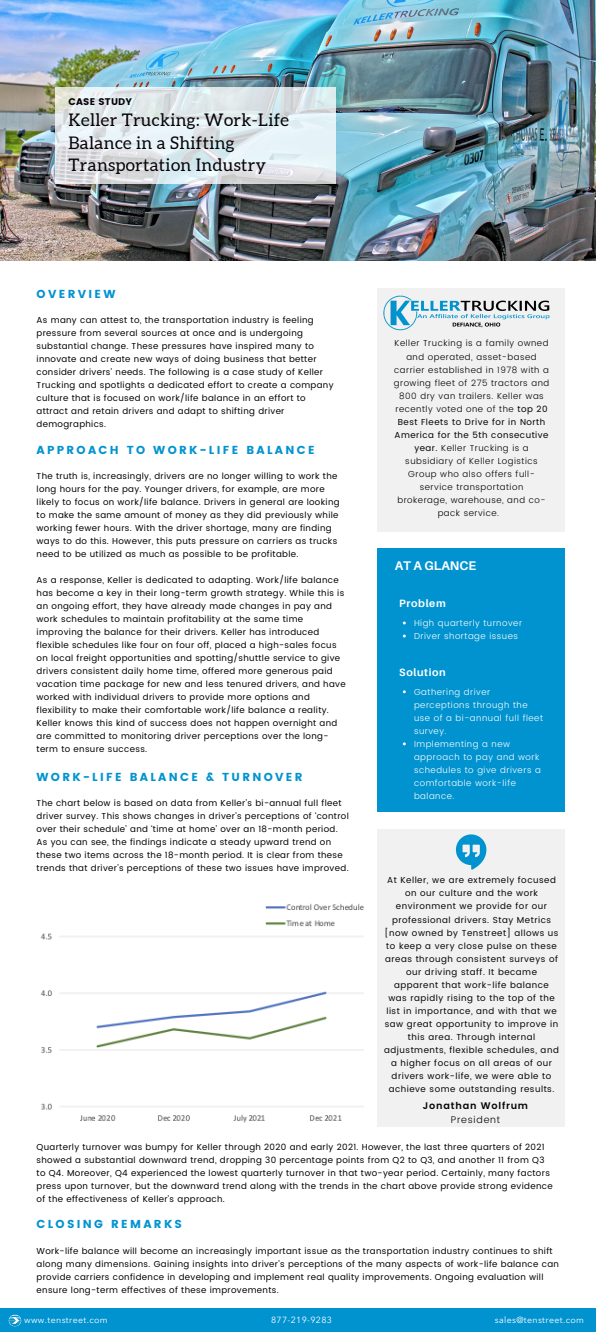
<style>
.page{position:relative;width:596px;height:1332px;background:#fff}
.page>*{position:absolute;margin:0;border:0;box-sizing:border-box;transform-origin:0 0}
.t1{font:17.4px/22.5px "Aleo";letter-spacing:.02em;color:#060307}
.t2{font:700 12.6px "Aileron";color:#fff}
.t3{font:11.6px "Poppins";letter-spacing:.2em;color:#0093d0}
.t4{font:700 10.6px "Aileron";letter-spacing:.06em;color:#fff}
.t5{font:600 9.6px "Poppins";letter-spacing:.08em;color:#060307}
.t6{font:300 9.6px "Poppins";letter-spacing:.08em;color:#060307}
.t7{font:9.6px "Poppins";letter-spacing:.02em;color:#060307}
.t8{font:8.9px "Avenir Next LT Pro";letter-spacing:.04em;color:#fff}
.t9{font:8.7px/13px "Poppins";letter-spacing:.04em;color:#000}
.t10{font:8.7px/13.1px "Poppins";letter-spacing:.06em;color:#060307;text-align:center}
.t11{font:300 8.7px "Poppins";letter-spacing:.06em;color:#000}
.t12{font:300 8.7px/13px "Poppins";letter-spacing:.06em;color:#fff}
.t13{font:8.7px "Poppins";letter-spacing:.06em;color:#000}
.s1{font-weight:400}
</style>
<div class="page">
<img style="left:0;top:0;width:596px;height:260px">
<svg style="left:55px;top:88px;width:280px;height:96px;background:#dfe7eb"></svg>
<div style="left:0;top:1308px;width:596px;height:24px;background:#0093d0"></div>
<svg style="left:9px;top:1314px;width:12px;height:13px"></svg>
<img style="left:40px;top:903px;width:324px;height:220px">
<div style="left:378px;top:829px;width:187px;height:298px;background:#f1f1f1"></div>
<svg style="left:455px;top:834px;width:31px;height:36px"></svg>
<div style="left:378px;top:548px;width:187px;height:264px;background:#0093d0"></div>
<div style="left:378px;top:288px;width:187px;height:244px;background:#f1f1f1"></div>
<img style="left:383px;top:295px;width:167px;height:36px">
<p class="t7" style="left:69px;top:96px;width:65px">CASE STUDY</p>
<p class="t1" style="left:69px;top:110px;width:222px">Keller Trucking: Work-Life<br>Balance in a Shifting<br>Transportation Industry</p>
<p class="t3" style="left:37px;top:287px;width:80px">OVERVIEW</p>
<p class="t9" style="left:37px;top:313px;width:298px">As many can attest to, the transportation industry is feeling pressure from several sources at once and is undergoing substantial change. These pressures have inspired many to innovate and create new ways of doing business that better consider drivers’ needs. The following is a case study of Keller Trucking and spotlights a dedicated effort to create a company culture that is focused on work/life balance in an effort to attract and retain drivers and adapt to shifting driver demographics.</p>
<p class="t3" style="left:37px;top:443px;width:279px">APPROACH TO WORK-LIFE BALANCE</p>
<p class="t9" style="left:37px;top:469px;width:304px">The truth is, increasingly, drivers are no longer willing to work the long hours for the pay. Younger drivers, for example, are more likely to focus on work/life balance. Drivers in general are looking to make the same amount of money as they did previously while working fewer hours. With the driver shortage, many are finding ways to do this. However, this puts pressure on carriers as trucks need to be utilized as much as possible to be profitable.</p>
<p class="t9" style="left:37px;top:574px;width:310px">As a response, Keller is dedicated to adapting. Work/life balance has become a key in their long-term growth strategy. While this is an ongoing effort, they have already made changes in pay and work schedules to maintain profitability at the same time improving the balance for their drivers. Keller has introduced flexible schedules like four on four off, placed a high-sales focus on local freight opportunities and spotting/shuttle service to give drivers consistent daily home time, offered more generous paid vacation time package for new and less tenured drivers, and have worked with individual drivers to provide more options and flexibility to make their comfortable work/life balance a reality.<br>Keller knows this kind of success does not happen overnight and are committed to monitoring driver perceptions over the long&shy;term to ensure success.</p>
<p class="t3" style="left:37px;top:770px;width:267px">WORK-LIFE BALANCE &amp; TURNOVER</p>
<p class="t9" style="left:37px;top:796px;width:314px">The chart below is based on data from Keller’s bi-annual full fleet driver survey. This shows changes in driver’s perceptions of ‘control over their schedule’ and ‘time at home’ over an 18-month period.<br>As you can see, the findings indicate a steady upward trend on these two items across the 18-month period. It is clear from these trends that driver’s perceptions of these two issues have improved.</p>
<p class="t11" style="left:394px;top:338px;width:155px">Keller Trucking is a family owned</p>
<p class="t11" style="left:406px;top:351px;width:132px">and operated, asset-based</p>
<p class="t11" style="left:394px;top:364px;width:156px">carrier established in 1978 with a</p>
<p class="t11" style="left:393px;top:377px;width:157px">growing fleet of 275 tractors and</p>
<p class="t11" style="left:399px;top:390px;width:146px">800 dry van trailers. Keller was</p>
<p class="t11" style="left:395px;top:404px;width:154px">recently voted one of the <span class="s1">top 20</span></p>
<p class="t13" style="left:397px;top:417px;width:149px">Best Fleets to Drive for in North</p>
<p class="t13" style="left:394px;top:430px;width:155px">America for the 5th consecutive</p>
<p class="t11" style="left:414px;top:443px;width:116px"><span class="s1">year.</span> Keller Trucking is a</p>
<p class="t11" style="left:405px;top:456px;width:134px">subsidiary of Keller Logistics</p>
<p class="t11" style="left:408px;top:469px;width:128px">Group who also offers full-</p>
<p class="t11" style="left:419px;top:482px;width:105px">service transportation</p>
<p class="t11" style="left:397px;top:495px;width:150px">brokerage, warehouse, and co-</p>
<p class="t11" style="left:437px;top:508px;width:63px">pack service.</p>
<p class="t2" style="left:394px;top:558px;width:83px">AT A GLANCE</p>
<p class="t4" style="left:399px;top:597px;width:48px">Problem</p>
<p class="t12" style="left:414px;top:616px;width:109px">High quarterly turnover</p>
<p class="t12" style="left:414px;top:629px;width:105px">Driver shortage issues</p>
<p class="t4" style="left:399px;top:666px;width:48px">Solution</p>
<p class="t12" style="left:414px;top:685px;width:130px">Gathering driver perceptions through the use of a bi-annual full fleet survey.</p>
<p class="t12" style="left:414px;top:737px;width:128px">Implementing a new approach to pay and work schedules to give drivers a comfortable work-life balance.</p>
<p class="t10" style="left:384px;top:874px;width:176px">At Keller, we are extremely focused on our culture and the work environment we provide for our professional drivers. Stay Metrics [now owned by Tenstreet] allows us to keep a very close pulse on these areas through consistent surveys of our driving staff. It became apparent that work-life balance was rapidly rising to the top of the list in importance, and with that we saw great opportunity to improve in this area. Through internal adjustments, flexible schedules, and a higher focus on all areas of our drivers work-life, we were able to achieve some outstanding results.</p>
<p class="t5" style="left:423px;top:1100px;width:107px">Jonathan Wolfrum</p>
<p class="t6" style="left:451px;top:1114px;width:51px">President</p>
<p class="t9" style="left:37px;top:1140px;width:517px">Quarterly turnover was bumpy for Keller through 2020 and early 2021. However, the last three quarters of 2021 showed a substantial downward trend, dropping 30 percentage points from Q2 to Q3, and another 11 from Q3 to Q4. Moreover, Q4 experienced the lowest quarterly turnover in that two-year period. Certainly, many factors press upon turnover, but the downward trend along with the trends in the chart above provide strong evidence of the effectiveness of Keller’s approach.</p>
<p class="t3" style="left:37px;top:1218px;width:147px">CLOSING REMARKS</p>
<p class="t9" style="left:37px;top:1244px;width:523px">Work-life balance will become an increasingly important issue as the transportation industry continues to shift along many dimensions. Gaining insights into driver’s perceptions of the many aspects of work-life balance can provide carriers confidence in developing and implement real quality improvements. Ongoing evaluation will ensure long-term effectives of these improvements.</p>
<p class="t8" style="left:24px;top:1316px;width:85px">www.tenstreet.com</p>
<p class="t8" style="left:271px;top:1316px;width:62px">877-219-9283</p>
<p class="t8" style="left:494px;top:1316px;width:91px">sales@tenstreet.com</p>
</div>
